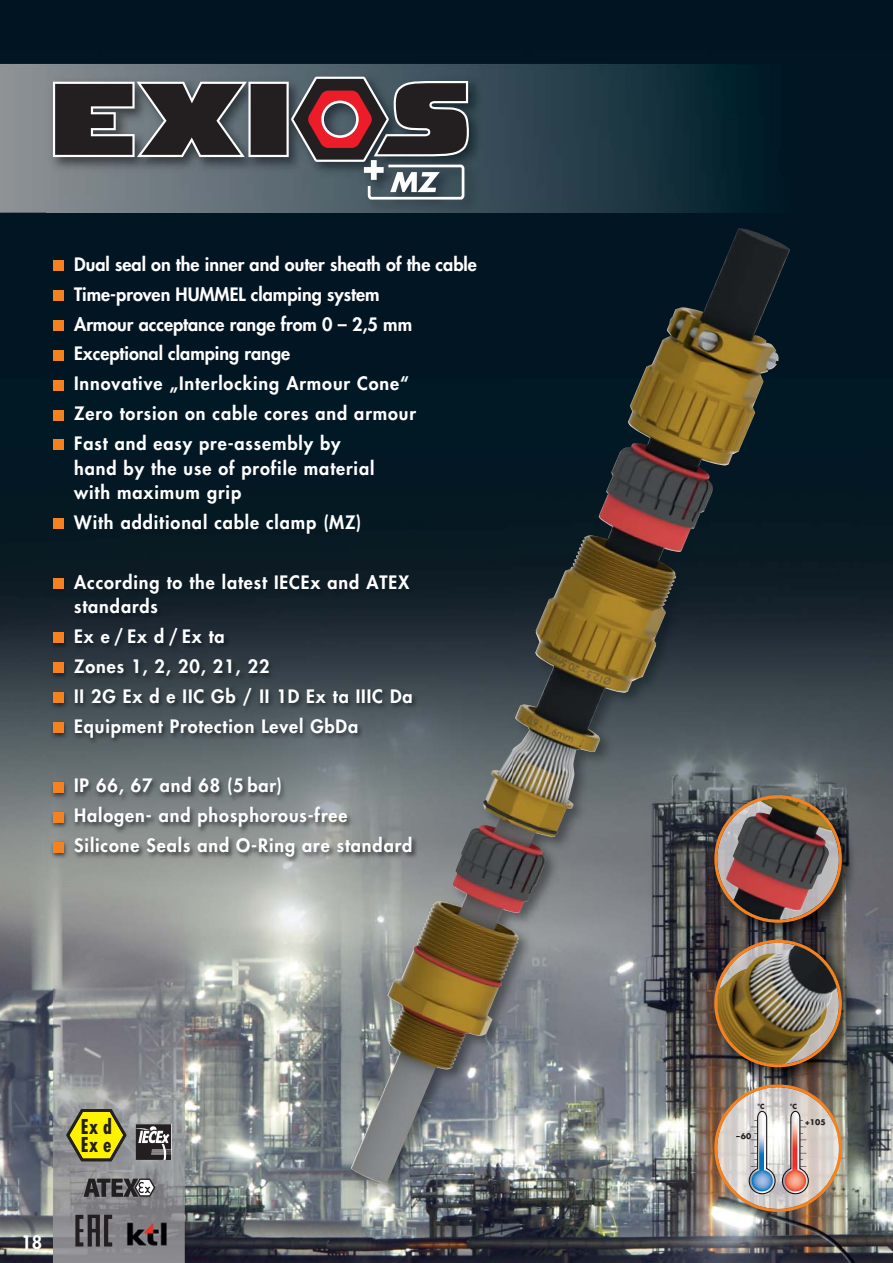
<style>
.page{position:relative;width:893px;height:1263px;background:#fff}
.page>*{position:absolute;margin:0;border:0;box-sizing:border-box;transform-origin:0 0}
.t1{font:700 condensed 19.95px/18.1px "Futura";color:#231f20}
.t2{font:800 18px/29.8px "Futura CE";letter-spacing:.05em;color:#fff}
.t3{font:800 18px/29.8px "Futura CE";color:#fff}
.t4{font:700 7.65px "Futura";color:#231f20}
.t5{font:700 6.9px "Futura";color:#231f20}
</style>
<div class="page">
<img style="left:0;top:0;width:892px;height:1263px">
<img style="left:0;top:64px;width:795px;height:149px">
<img style="left:46px;top:69px;width:443px;height:150px">
<svg style="left:53px;top:77px;width:416px;height:124px;background:#5a575c"></svg>
<img style="left:53px;top:887px;width:132px;height:376px">
<img style="left:249px;top:200px;width:615px;height:1013px">
<img style="left:489px;top:200px;width:306px;height:13px">
<img style="left:351px;top:452px;width:269px;height:731px">
<img style="left:707px;top:788px;width:155px;height:299px">
<img style="left:714px;top:795px;width:128px;height:128px">
<img style="left:714px;top:940px;width:128px;height:127px">
<img style="left:714px;top:1084px;width:128px;height:128px">
<svg style="left:136px;top:1124px;width:35px;height:36px"></svg>
<svg style="left:84px;top:1179px;width:71px;height:18px"></svg>
<svg style="left:75px;top:1215px;width:37px;height:32px"></svg>
<svg style="left:66px;top:1109px;width:60px;height:53px;background:#bfb72b"></svg>
<img style="left:121px;top:1219px;width:52px;height:30px">
<img style="left:46px;top:248px;width:466px;height:639px">
<img style="left:453px;top:749px;width:59px;height:138px">
<div style="left:53px;top:261px;width:10px;height:10px;background:#f5821f"></div>
<div style="left:53px;top:290px;width:10px;height:11px;background:#f5821f"></div>
<div style="left:53px;top:320px;width:10px;height:11px;background:#f5821f"></div>
<div style="left:53px;top:350px;width:10px;height:10px;background:#f5821f"></div>
<div style="left:53px;top:380px;width:10px;height:10px;background:#f5821f"></div>
<div style="left:53px;top:410px;width:10px;height:10px;background:#f5821f"></div>
<div style="left:53px;top:440px;width:10px;height:10px;background:#f5821f"></div>
<div style="left:53px;top:578px;width:10px;height:11px;background:#f5821f"></div>
<div style="left:53px;top:633px;width:10px;height:10px;background:#f5821f"></div>
<div style="left:53px;top:663px;width:10px;height:10px;background:#f5821f"></div>
<div style="left:53px;top:693px;width:10px;height:10px;background:#f5821f"></div>
<div style="left:53px;top:722px;width:10px;height:11px;background:#f5821f"></div>
<div style="left:53px;top:782px;width:10px;height:10px;background:#f5821f"></div>
<div style="left:53px;top:812px;width:10px;height:10px;background:#f5821f"></div>
<div style="left:53px;top:842px;width:10px;height:10px;background:#f5821f"></div>
<div style="left:53px;top:519px;width:10px;height:10px;background:#f5821f"></div>
<p class="t3" style="left:74px;top:251px;width:404px">Dual seal on the inner and outer sheath of the cable Time-proven HUMMEL clamping system<br>Armour acceptance range from 0 – 2,5 mm Exceptional clamping range<br>Innovative „Interlocking Armour Cone“<br>Zero torsion on cable cores and armour<br>Fast and easy pre-assembly by</p>
<p class="t2" style="left:74px;top:457px;width:302px;line-height:24.6px">hand by the use of profile material with maximum grip</p>
<p class="t2" style="left:74px;top:509px;width:289px">With additional cable clamp (MZ)</p>
<p class="t2" style="left:74px;top:571px;width:337px;line-height:24.6px">According to the latest IECEx and ATEX standards</p>
<p class="t2" style="left:74px;top:623px;width:340px">Ex e / Ex d / Ex ta<br>Zones 1, 2, 20, 21, 22<br>II 2G Ex d e IIC Gb / II 1D Ex ta IIIC Da<br>Equipment Protection Level GbDa</p>
<p class="t2" style="left:74px;top:772px;width:340px">IP 66, 67 and 68 (5 bar)<br>Halogen- and phosphorous-free<br>Silicone Seals and O-Ring are standard</p>
<p class="t2" style="left:21px;top:1229px;width:22px">18</p>
<p class="t1" style="left:81px;top:1119px;width:33px">Ex d<br>Ex e</p>
<p class="t5" style="left:757px;top:1103px;width:9px">°C</p>
<p class="t5" style="left:790px;top:1103px;width:9px">°C</p>
<p class="t4" style="left:736px;top:1132px;width:17px">–60</p>
<p class="t4" style="left:805px;top:1119px;width:22px">+ 105</p>
</div>
